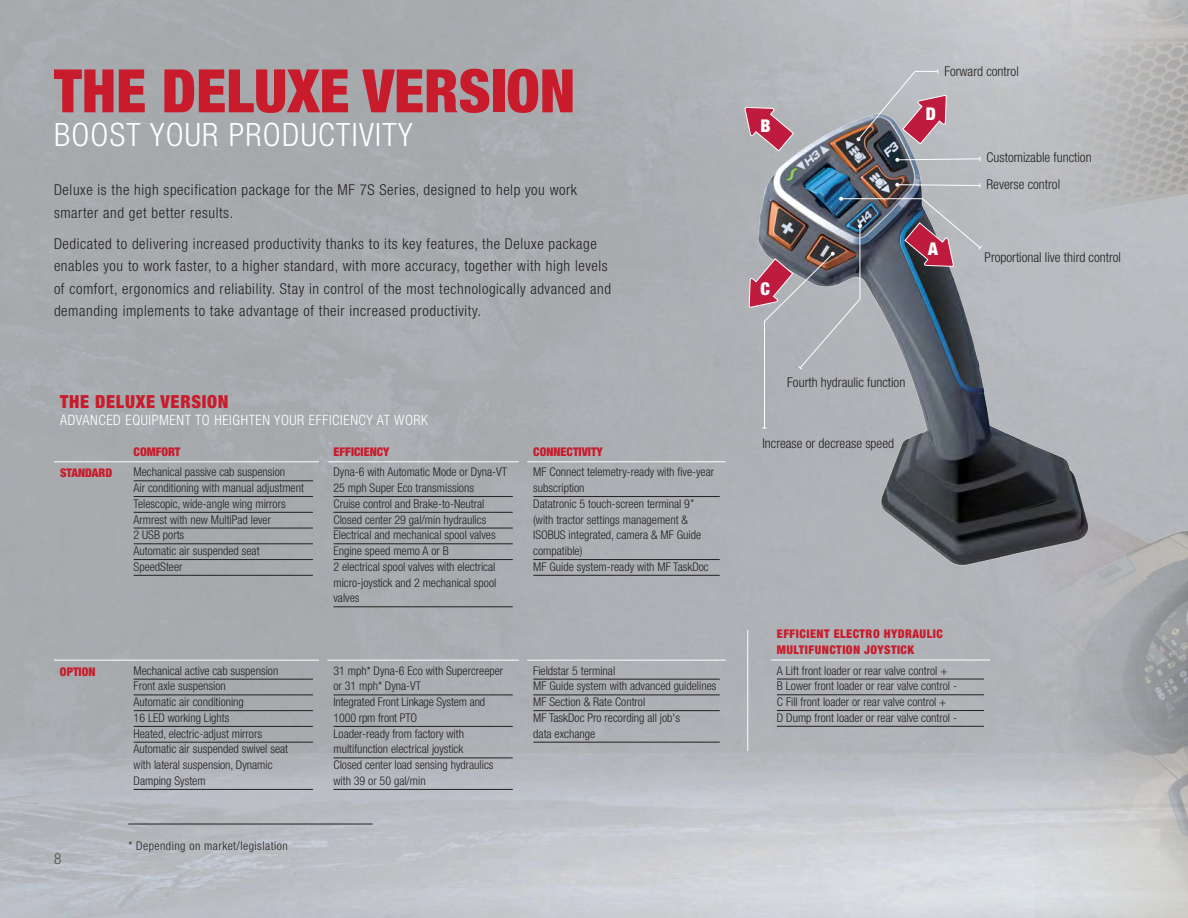
<style>
.page{position:relative;width:1188px;height:918px;background:#fff}
.page>*{position:absolute;margin:0;border:0;box-sizing:border-box;transform-origin:0 0}
.t1{font:900 condensed 60px "Helvetica Neue";color:#c81c2c}
.t2{font:300 condensed 32.25px "Helvetica Neue LT Std";letter-spacing:.04em;color:#fff}
.t3{font:900 condensed 18px "Helvetica Neue";letter-spacing:.04em;color:#c81c2c}
.t4{font:900 condensed 17.55px "Helvetica Neue";color:#fff}
.t5{font:300 condensed 15px/22.5px "Helvetica Neue LT Std";letter-spacing:.04em;color:#231f20}
.t6{font:100 condensed 15px "Helvetica Neue";color:#231f20}
.t7{font:300 condensed 14.25px "Helvetica Neue LT Std";letter-spacing:.04em;color:#fff}
.t8{font:300 condensed 13.5px "Helvetica Neue LT Std";color:#231f20}
.t9{font:300 condensed 12px/15.8px "Helvetica Neue LT Std";color:#231f20}
.t10{font:900 condensed 12px/15.8px "Helvetica Neue";letter-spacing:.04em;color:#c81c2c}
.t11{font:900 condensed 12px "Helvetica Neue";letter-spacing:.01em;color:#c81c2c}
.t12{font:300 condensed 12px "Helvetica Neue LT Std";letter-spacing:.04em;color:#231f20}
</style>
<div class="page">
<img style="left:0;top:0;width:1035px;height:918px">
<img style="left:742px;top:78px;width:293px;height:513px">
<svg style="left:726px;top:87px;width:80px;height:77px;background:#b49ba4"></svg>
<svg style="left:857px;top:69px;width:124px;height:93px;background:#ab9fa6"></svg>
<svg style="left:729px;top:197px;width:254px;height:232px;background:#8c8b93"></svg>
<svg style="left:895px;top:183px;width:86px;height:5px"></svg>
<img style="left:1035px;top:0;width:153px;height:918px">
<hr style="left:747px;top:630px;width:1px;height:121px;background:#fff">
<hr style="left:771px;top:660px;width:219px;height:1px;background:#fff">
<hr style="left:777px;top:679px;width:207px;height:1px;background:#231f20">
<hr style="left:777px;top:695px;width:207px;height:1px;background:#231f20">
<hr style="left:777px;top:710px;width:207px;height:1px;background:#231f20">
<hr style="left:777px;top:726px;width:207px;height:1px;background:#231f20">
<hr style="left:54px;top:461px;width:74px;height:1px;background:#fff">
<hr style="left:128px;top:461px;width:191px;height:1px;background:#fff">
<hr style="left:327px;top:461px;width:192px;height:1px;background:#fff">
<hr style="left:527px;top:461px;width:199px;height:1px;background:#fff">
<hr style="left:54px;top:660px;width:74px;height:1px;background:#fff">
<hr style="left:128px;top:660px;width:191px;height:1px;background:#fff">
<hr style="left:327px;top:660px;width:192px;height:1px;background:#fff">
<hr style="left:527px;top:660px;width:199px;height:1px;background:#fff">
<hr style="left:134px;top:481px;width:179px;height:1px;background:#231f20">
<hr style="left:134px;top:496px;width:179px;height:1px;background:#231f20">
<hr style="left:134px;top:512px;width:179px;height:1px;background:#231f20">
<hr style="left:134px;top:528px;width:179px;height:1px;background:#231f20">
<hr style="left:134px;top:544px;width:179px;height:1px;background:#231f20">
<hr style="left:134px;top:559px;width:179px;height:1px;background:#231f20">
<hr style="left:134px;top:575px;width:179px;height:1px;background:#231f20">
<hr style="left:333px;top:496px;width:180px;height:1px;background:#231f20">
<hr style="left:333px;top:512px;width:180px;height:1px;background:#231f20">
<hr style="left:333px;top:528px;width:180px;height:1px;background:#231f20">
<hr style="left:333px;top:544px;width:180px;height:1px;background:#231f20">
<hr style="left:333px;top:559px;width:180px;height:1px;background:#231f20">
<hr style="left:333px;top:607px;width:180px;height:1px;background:#231f20">
<hr style="left:533px;top:496px;width:187px;height:1px;background:#231f20">
<hr style="left:533px;top:559px;width:187px;height:1px;background:#231f20">
<hr style="left:533px;top:575px;width:187px;height:1px;background:#231f20">
<hr style="left:134px;top:679px;width:179px;height:1px;background:#231f20">
<hr style="left:134px;top:695px;width:179px;height:1px;background:#231f20">
<hr style="left:134px;top:710px;width:179px;height:1px;background:#231f20">
<hr style="left:134px;top:726px;width:179px;height:1px;background:#231f20">
<hr style="left:134px;top:742px;width:179px;height:1px;background:#231f20">
<hr style="left:134px;top:789px;width:179px;height:1px;background:#231f20">
<hr style="left:333px;top:695px;width:180px;height:1px;background:#231f20">
<hr style="left:333px;top:726px;width:180px;height:1px;background:#231f20">
<hr style="left:333px;top:758px;width:180px;height:1px;background:#231f20">
<hr style="left:333px;top:789px;width:180px;height:1px;background:#231f20">
<hr style="left:533px;top:679px;width:187px;height:1px;background:#231f20">
<hr style="left:533px;top:695px;width:187px;height:1px;background:#231f20">
<hr style="left:533px;top:710px;width:187px;height:1px;background:#231f20">
<hr style="left:533px;top:742px;width:187px;height:1px;background:#231f20">
<hr style="left:128px;top:824px;width:245px;height:1px;background:#231f20">
<h1 class="t1" style="left:54px;top:42px;width:523px">THE DELUXE VERSION</h1>
<h2 class="t2" style="left:54px;top:116px;width:360px">BOOST YOUR PRODUCTIVITY</h2>
<p class="t5" style="left:54px;top:179px;width:525px">Deluxe is the high specification package for the MF 7S Series, designed to help you work smarter and get better results.</p>
<p class="t5" style="left:54px;top:232px;width:559px">Dedicated to delivering increased productivity thanks to its key features, the Deluxe package enables you to work faster, to a higher standard, with more accuracy, together with high levels of comfort, ergonomics and reliability. Stay in control of the most technologically advanced and demanding implements to take advantage of their increased productivity.</p>
<h3 class="t3" style="left:60px;top:390px;width:170px">THE DELUXE VERSION</h3>
<p class="t7" style="left:60px;top:412px;width:370px">ADVANCED EQUIPMENT TO HEIGHTEN YOUR EFFICIENCY AT WORK</p>
<p class="t11" style="left:134px;top:444px;width:48px">COMFORT</p>
<p class="t11" style="left:333px;top:444px;width:58px">EFFICIENCY</p>
<p class="t11" style="left:533px;top:444px;width:71px">CONNECTIVITY</p>
<p class="t11" style="left:60px;top:466px;width:54px">STANDARD</p>
<p class="t9" style="left:134px;top:464px;width:172px">Mechanical passive cab suspension<br>Air conditioning with manual adjustment<br>Telescopic, wide-angle wing mirrors<br>Armrest with new MultiPad lever<br>2 USB ports<br>Automatic air suspended seat<br>SpeedSteer</p>
<p class="t9" style="left:333px;top:464px;width:175px">Dyna-6 with Automatic Mode or Dyna-VT<br>25 mph Super Eco transmissions<br>Cruise control and Brake-to-Neutral<br>Closed center 29 gal/min hydraulics<br>Electrical and mechanical spool valves<br>Engine speed memo A or B<br>2 electrical spool valves with electrical micro-joystick and 2 mechanical spool valves</p>
<p class="t9" style="left:533px;top:464px;width:182px">MF Connect telemetry-ready with five-year subscription<br>Datatronic 5 touch-screen terminal 9’’ (with tractor settings management &amp;<br>ISOBUS integrated, camera &amp; MF Guide compatible)<br>MF Guide system-ready with MF TaskDoc</p>
<p class="t11" style="left:60px;top:664px;width:37px">OPTION</p>
<p class="t9" style="left:134px;top:663px;width:156px">Mechanical active cab suspension<br>Front axle suspension<br>Automatic air conditioning<br>16 LED working Lights<br>Heated, electric-adjust mirrors<br>Automatic air suspended swivel seat with lateral suspension, Dynamic<br>Damping System</p>
<p class="t9" style="left:333px;top:663px;width:171px">31 mph* Dyna-6 Eco with Supercreeper or 31 mph* Dyna-VT<br>Integrated Front Linkage System and<br>1000 rpm front PTO<br>Loader-ready from factory with multifunction electrical joystick<br>Closed center load sensing hydraulics with 39 or 50 gal/min</p>
<p class="t9" style="left:533px;top:663px;width:185px">Fieldstar 5 terminal<br>MF Guide system with advanced guidelines<br>MF Section &amp; Rate Control<br>MF TaskDoc Pro recording all job's<br>data exchange</p>
<p class="t6" style="left:54px;top:850px;width:9px">8</p>
<p class="t12" style="left:128px;top:839px;width:161px">* Depending on market/legislation</p>
<h3 class="t4" style="left:760px;top:115px;width:12px">B</h3>
<h3 class="t4" style="left:760px;top:278px;width:11px">C</h3>
<p class="t8" style="left:944px;top:63px;width:76px">Forward control</p>
<h3 class="t4" style="left:926px;top:103px;width:12px">D</h3>
<p class="t8" style="left:987px;top:150px;width:107px">Customizable function</p>
<p class="t8" style="left:987px;top:177px;width:75px">Reverse control</p>
<h3 class="t4" style="left:928px;top:238px;width:11px">A</h3>
<p class="t8" style="left:985px;top:250px;width:138px">Proportional live third control</p>
<p class="t8" style="left:787px;top:375px;width:120px">Fourth hydraulic function</p>
<p class="t8" style="left:762px;top:436px;width:133px">Increase or decrease speed</p>
<p class="t10" style="left:777px;top:626px;width:167px">EFFICIENT ELECTRO HYDRAULIC<br>MULTIFUNCTION JOYSTICK</p>
<p class="t9" style="left:777px;top:662px;width:182px">A Lift front loader or rear valve control +<br>B Lower front loader or rear valve control - C Fill front loader or rear valve control +<br>D Dump front loader or rear valve control -</p>
</div>
